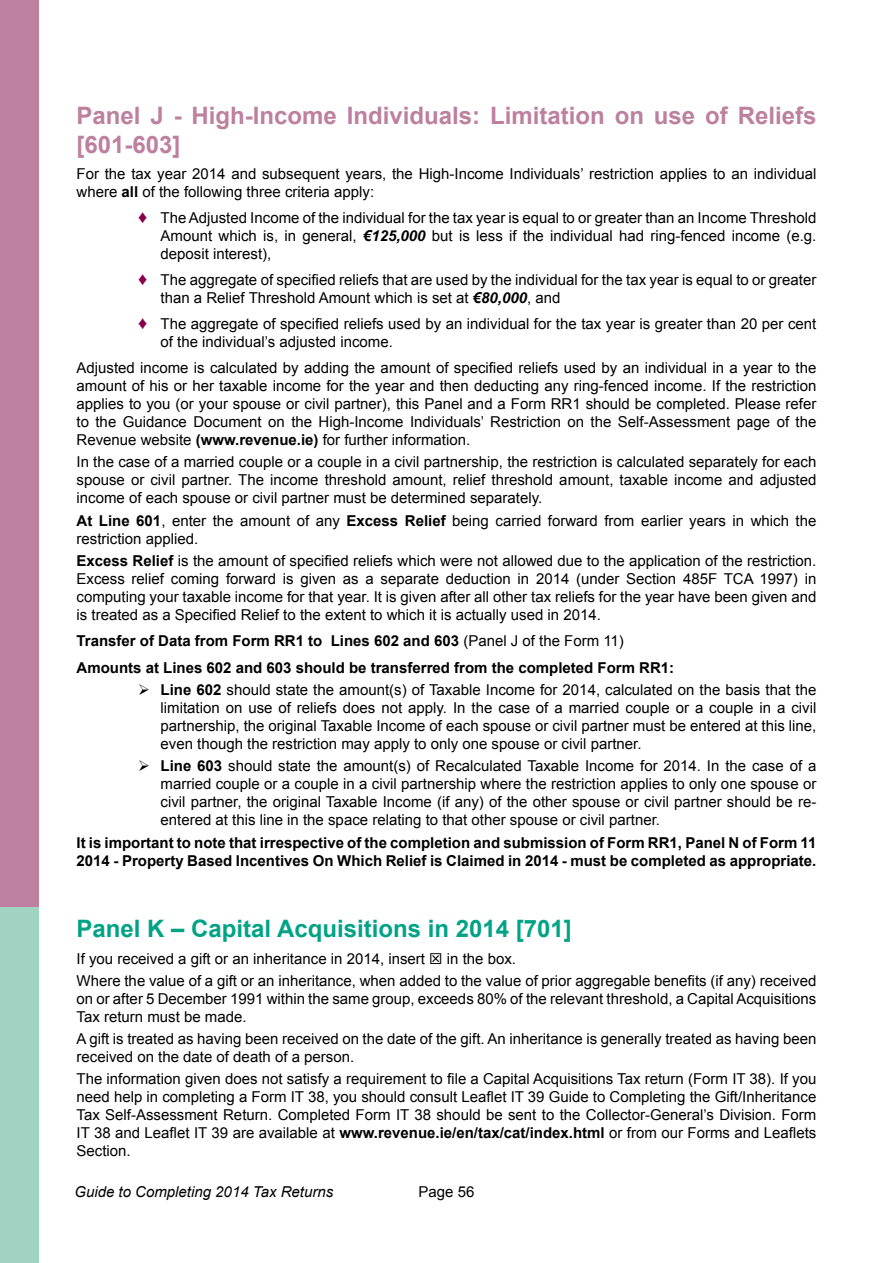
<style>
.page{position:relative;width:893px;height:1263px;background:#fff}
.page>*{position:absolute;margin:0;border:0;box-sizing:border-box;transform-origin:0 0}
.t1{font:700 24px/28.8px "Arial";color:#bd809f}
.t2{font:700 24px "Arial";color:#00a386}
.t3{font:15px/18px "Arial";color:#000}
.t4{font:700 15px/26.5px "Arial";color:#000}
.t5{font:italic 15px "Arial";color:#000}
.s1{font-weight:700}
.s2{font-size:18px;color:#86004d}
.s3{font-weight:700;font-style:italic}
.s4{font-weight:400}
</style>
<div class="page">
<div style="left:0;top:0;width:38px;height:908px;background:#bd809f"></div>
<div style="left:0;top:908px;width:38px;height:355px;background:#a1d3c3"></div>
<h1 class="t1" style="left:77px;top:102px;width:741px">Panel J - High-Income Individuals: Limitation on use of Reliefs [601-603]</h1>
<p class="t3" style="left:77px;top:165px;width:741px">For the tax year 2014 and subsequent years, the High-Income Individuals’ restriction applies to an individual where <span class="s1">all</span> of the following three criteria apply:</p>
<p class="t3" style="left:161px;top:209px;width:657px;text-align:justify;text-indent:-22px"><span class="s2">♦</span> The Adjusted Income of the individual for the tax year is equal to or greater than an Income Threshold Amount which is, in general, <span class="s3">€125,000</span> but is less if the individual had ring-fenced income (e.g. deposit interest),</p>
<p class="t3" style="left:161px;top:271px;width:657px;text-indent:-22px"><span class="s2">♦</span> The aggregate of specified reliefs that are used by the individual for the tax year is equal to or greater than a Relief Threshold Amount which is set at <span class="s3">€80,000</span>, and</p>
<p class="t3" style="left:161px;top:315px;width:657px;text-indent:-22px"><span class="s2">♦</span> The aggregate of specified reliefs used by an individual for the tax year is greater than 20 per cent of the individual’s adjusted income.</p>
<p class="t3" style="left:77px;top:359px;width:741px;text-align:justify">Adjusted income is calculated by adding the amount of specified reliefs used by an individual in a year to the amount of his or her taxable income for the year and then deducting any ring-fenced income. If the restriction applies to you (or your spouse or civil partner), this Panel and a Form RR1 should be completed. Please refer to the Guidance Document on the High-Income Individuals’ Restriction on the Self-Assessment page of the Revenue website <span class="s1">(www.revenue.ie)</span> for further information.</p>
<p class="t3" style="left:77px;top:453px;width:741px;text-align:justify">In the case of a married couple or a couple in a civil partnership, the restriction is calculated separately for each spouse or civil partner. The income threshold amount, relief threshold amount, taxable income and adjusted income of each spouse or civil partner must be determined separately.</p>
<p class="t3" style="left:77px;top:512px;width:741px"><span class="s1">At Line 601</span>, enter the amount of any <span class="s1">Excess Relief</span> being carried forward from earlier years in which the restriction applied.</p>
<p class="t3" style="left:77px;top:552px;width:741px;text-align:justify"><span class="s1">Excess Relief</span> is the amount of specified reliefs which were not allowed due to the application of the restriction.<br>Excess relief coming forward is given as a separate deduction in 2014 (under Section 485F TCA 1997) in computing your taxable income for that year. It is given after all other tax reliefs for the year have been given and is treated as a Specified Relief to the extent to which it is actually used in 2014.</p>
<p class="t4" style="left:77px;top:628px;width:599px">Transfer of Data from Form RR1 to Lines 602 and 603 <span class="s4">(Panel J of the Form 11)<br></span>Amounts at Lines 602 and 603 should be transferred from the completed Form RR1:</p>
<p class="t3" style="left:161px;top:681px;width:657px;text-align:justify;text-indent:-22px">➢ <span class="s1">Line 602</span> should state the amount(s) of Taxable Income for 2014, calculated on the basis that the limitation on use of reliefs does not apply. In the case of a married couple or a couple in a civil partnership, the original Taxable Income of each spouse or civil partner must be entered at this line, even though the restriction may apply to only one spouse or civil partner.</p>
<p class="t3" style="left:161px;top:757px;width:657px;text-align:justify;text-indent:-22px">➢ <span class="s1">Line 603</span> should state the amount(s) of Recalculated Taxable Income for 2014. In the case of a married couple or a couple in a civil partnership where the restriction applies to only one spouse or civil partner, the original Taxable Income (if any) of the other spouse or civil partner should be re&shy;entered at this line in the space relating to that other spouse or civil partner.</p>
<p class="t4" style="left:77px;top:834px;width:741px;line-height:18px">It is important to note that irrespective of the completion and submission of Form RR1, Panel N of Form 11<br>2014 - Property Based Incentives On Which Relief is Claimed in 2014 - must be completed as appropriate.</p>
<h1 class="t2" style="left:77px;top:913px;width:497px">Panel K – Capital Acquisitions in 2014 [701]</h1>
<p class="t3" style="left:77px;top:949px;width:350px">If you received a gift or an inheritance in 2014, insert</p>
<p class="t3" style="left:77px;top:947px;width:741px;line-height:22.2px;text-indent:370px">in the box.<br>Where the value of a gift or an inheritance, when added to the value of prior aggregable benefits (if any) received</p>
<p class="t3" style="left:77px;top:990px;width:741px">on or after 5 December 1991 within the same group, exceeds 80% of the relevant threshold, a Capital Acquisitions<br>Tax return must be made.</p>
<p class="t3" style="left:77px;top:1030px;width:741px">A gift is treated as having been received on the date of the gift. An inheritance is generally treated as having been received on the date of death of a person.</p>
<p class="t3" style="left:77px;top:1070px;width:741px;text-align:justify">The information given does not satisfy a requirement to file a Capital Acquisitions Tax return (Form IT 38). If you need help in completing a Form IT 38, you should consult Leaflet IT 39 Guide to Completing the Gift/Inheritance Tax Self-Assessment Return. Completed Form IT 38 should be sent to the Collector-General’s Division. Form IT 38 and Leaflet IT 39 are available at <span class="s1">www.revenue.ie/en/tax/cat/index.html</span> or from our Forms and Leaflets Section.</p>
<p class="t5" style="left:74px;top:1182px;width:260px">Guide to Completing 2014 Tax Returns</p>
<p class="t3" style="left:419px;top:1183px;width:57px">Page 56</p>
</div>
